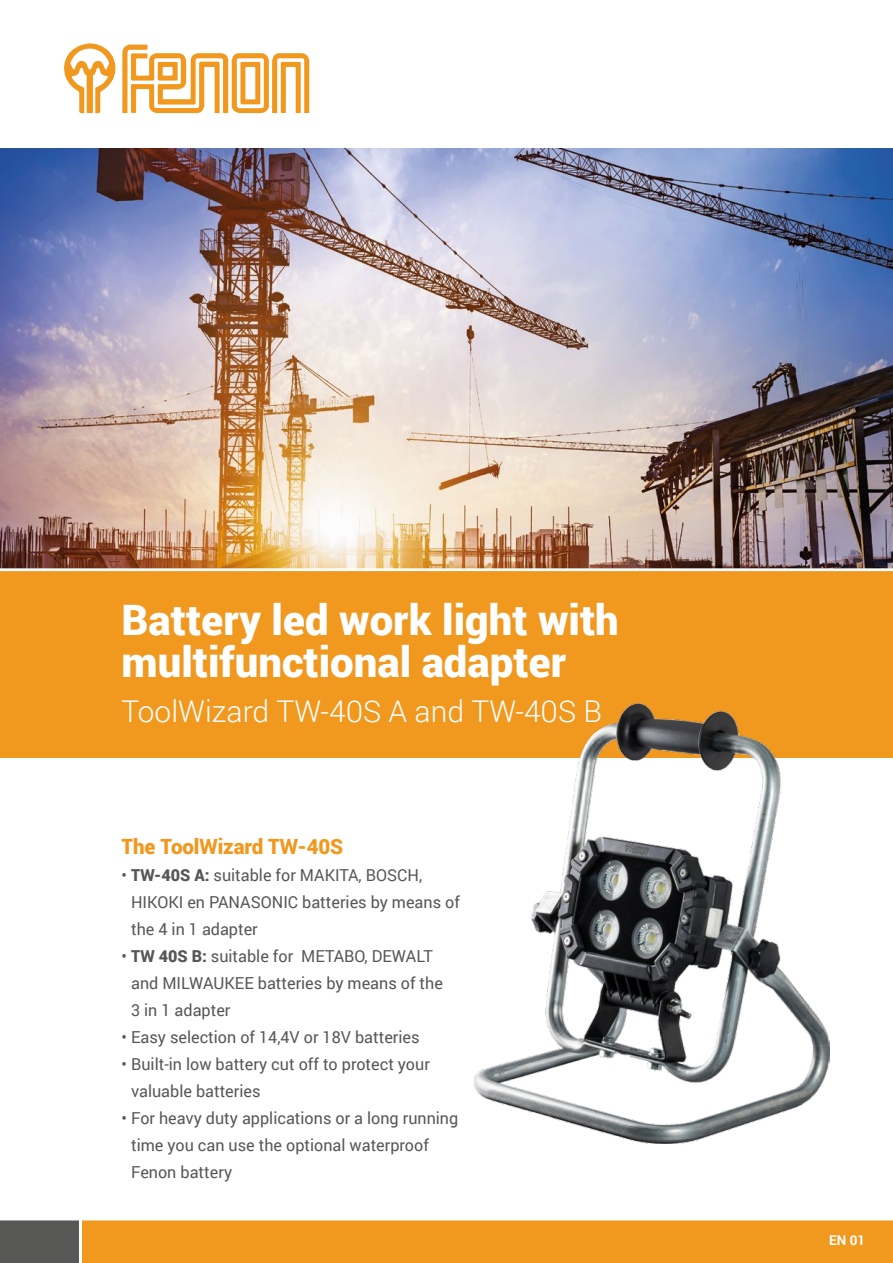
<style>
.page{position:relative;width:893px;height:1263px;background:#fff}
.page>*{position:absolute;margin:0;border:0;box-sizing:border-box;transform-origin:0 0}
.t1{font:900 42px/42px "Roboto";color:#fff}
.t2{font:300 30px "Roboto";color:#fff}
.t3{font:900 21px "Roboto";letter-spacing:-.005em;color:#f1981f}
.t4{font:16.5px/27px "Roboto";color:#575756}
.t5{font:700 13.5px "Roboto";color:#fff}
.s1{font-weight:900}
</style>
<div class="page">
<div style="left:0;top:568px;width:893px;height:190px;background:#f1981f"></div>
<img style="left:0;top:149px;width:893px;height:419px">
<div style="left:0;top:1220px;width:81px;height:43px;background:#575756"></div>
<div style="left:81px;top:1220px;width:812px;height:43px;background:#f1981f"></div>
<hr style="left:80px;top:1220px;width:2px;height:43px;background:#fff">
<hr style="left:0;top:568px;width:893px;height:3px;background:#fff">
<img style="left:474px;top:703px;width:356px;height:440px">
<svg style="left:64px;top:43px;width:245px;height:70px"></svg>
<h1 class="t1" style="left:122px;top:597px;width:499px">Battery led work light with multifunctional adapter</h1>
<h2 class="t2" style="left:122px;top:691px;width:482px">ToolWizard TW-40S A and TW-40S B</h2>
<p class="t3" style="left:122px;top:832px;width:223px">The ToolWizard TW-40S</p>
<p class="t4" style="left:131px;top:861px;width:330px;text-indent:-10px">• <span class="s1">TW-40S A:</span> suitable for MAKITA, BOSCH,<br>HIKOKI en PANASONIC batteries by means of the 4 in 1 adapter</p>
<p class="t4" style="left:131px;top:942px;width:313px;text-indent:-10px">• <span class="s1">TW 40S B:</span> suitable for METABO, DEWALT and MILWAUKEE batteries by means of the<br>3 in 1 adapter</p>
<p class="t4" style="left:122px;top:1023px;width:299px">• Easy selection of 14,4V or 18V batteries</p>
<p class="t4" style="left:131px;top:1050px;width:300px;text-indent:-10px">• Built-in low battery cut off to protect your valuable batteries</p>
<p class="t4" style="left:131px;top:1104px;width:329px;text-indent:-10px">• For heavy duty applications or a long running time you can use the optional waterproof<br>Fenon battery</p>
<p class="t5" style="left:829px;top:1231px;width:38px">EN 01</p>
</div>
